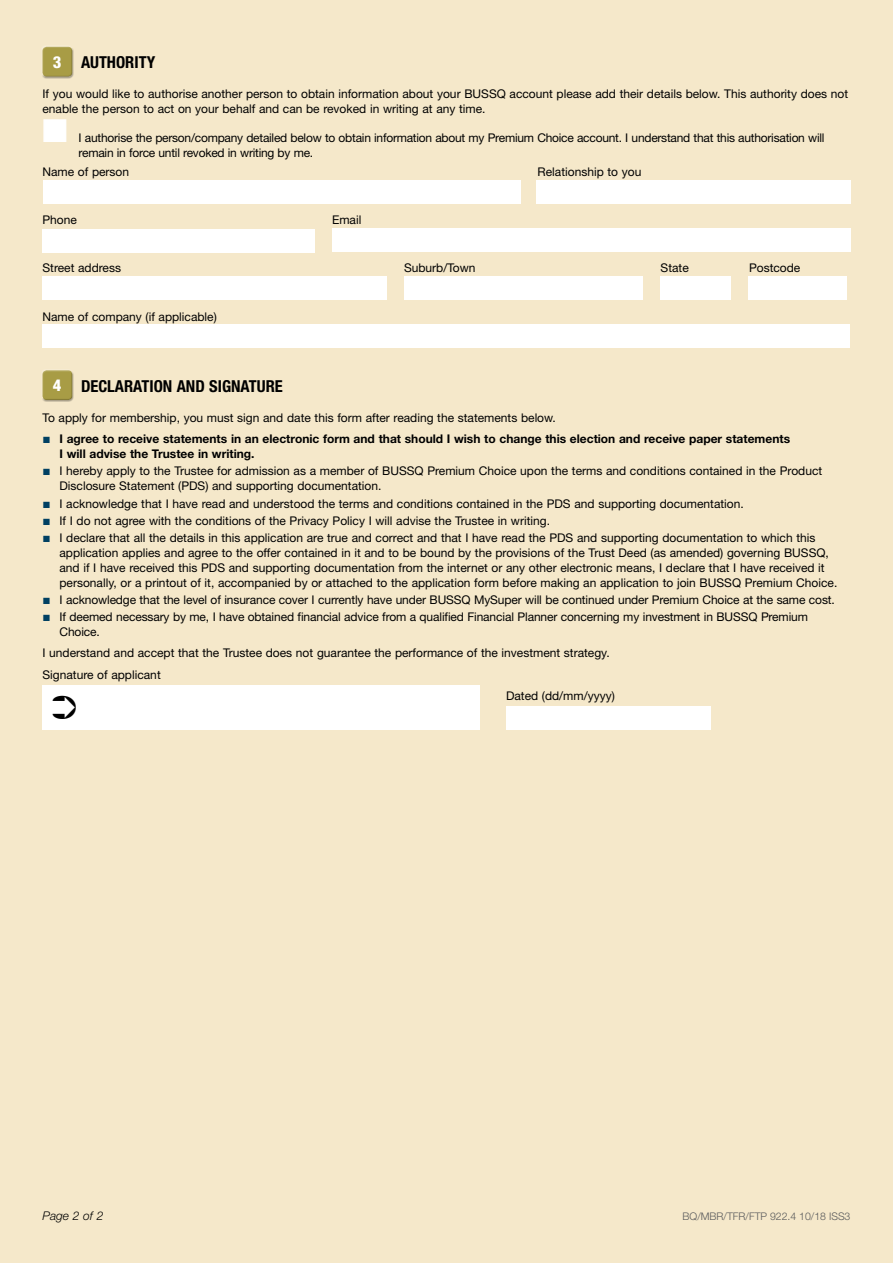
<style>
.page{position:relative;width:893px;height:1263px;background:#f5e8ca}
.page>*{position:absolute;margin:0;border:0;box-sizing:border-box;transform-origin:0 0}
.BUSS_Q__FORM_Hd_2{font:700 condensed 16.5px "Helvetica Neue LT Std";color:#000}
.BUSS_Q__form_Body{font:12px/15px "Helvetica Neue LT Std";color:#000}
.BUSS_Q__form_Body-2{font:12px/15px "Helvetica Neue LT Std";letter-spacing:-.02em;color:#000}
.t1{font:700 12px/15px "Helvetica Neue LT Std";color:#000}
.BUSS_Q__Form_Fields{font:12px "Helvetica Neue LT Std";color:#000}
.FORM_Field_body{font:12px "Helvetica Neue LT Std";color:#000}
.t2{font:italic 300 12px "Helvetica Neue LT Std";color:#000}
.t3{font:300 10.5px "Helvetica Neue LT Std";color:#58595b}
.s1{font-weight:800;color:#fff}
.s2{color:#fff}
.s3{color:#004062}
</style>
<div class="page">
<div style="left:41px;top:46px;width:33px;height:29px;background:#fff;opacity:.3"></div>
<div style="left:41px;top:48px;width:33px;height:31px;background:#000;opacity:.3"></div>
<div style="left:43px;top:180px;width:477px;height:24px;background:#fff"></div>
<div style="left:536px;top:180px;width:315px;height:24px;background:#fff"></div>
<div style="left:43px;top:229px;width:272px;height:23px;background:#fff"></div>
<div style="left:332px;top:228px;width:518px;height:24px;background:#fff"></div>
<div style="left:43px;top:277px;width:344px;height:23px;background:#fff"></div>
<div style="left:405px;top:277px;width:238px;height:23px;background:#fff"></div>
<div style="left:660px;top:277px;width:71px;height:23px;background:#fff"></div>
<div style="left:749px;top:277px;width:98px;height:23px;background:#fff"></div>
<div style="left:43px;top:325px;width:807px;height:23px;background:#fff"></div>
<div style="left:41px;top:369px;width:33px;height:29px;background:#fff;opacity:.3"></div>
<div style="left:41px;top:371px;width:33px;height:31px;background:#000;opacity:.3"></div>
<div style="left:43px;top:685px;width:437px;height:44px;background:#fff"></div>
<div style="left:506px;top:706px;width:204px;height:23px;background:#fff"></div>
<p class="BUSS_Q__FORM_Hd_2" style="left:53px;top:52px;width:104px"><span class="s1">3</span> AUTHORITY</p>
<p class="BUSS_Q__form_Body" style="left:43px;top:86px;width:807px">If you would like to authorise another person to obtain information about your BUSSQ account please add their details below. This authority does not enable the person to act on your behalf and can be revoked in writing at any time.</p>
<p class="BUSS_Q__form_Body-2" style="left:79px;top:130px;width:747px;text-indent:-36px"><span class="s2">■</span> I authorise the person/company detailed below to obtain information about my Premium Choice account. I understand that this authorisation will remain in force until revoked in writing by me.</p>
<p class="BUSS_Q__Form_Fields" style="left:43px;top:165px;width:88px">Name of person</p>
<p class="BUSS_Q__Form_Fields" style="left:538px;top:165px;width:105px">Relationship to you</p>
<p class="BUSS_Q__Form_Fields" style="left:43px;top:213px;width:36px">Phone</p>
<p class="BUSS_Q__Form_Fields" style="left:332px;top:213px;width:31px">Email</p>
<p class="BUSS_Q__Form_Fields" style="left:43px;top:261px;width:80px">Street address</p>
<p class="BUSS_Q__Form_Fields" style="left:404px;top:261px;width:73px">Suburb/Town</p>
<p class="BUSS_Q__Form_Fields" style="left:661px;top:261px;width:30px">State</p>
<p class="BUSS_Q__Form_Fields" style="left:749px;top:261px;width:53px">Postcode</p>
<p class="BUSS_Q__Form_Fields" style="left:43px;top:309px;width:176px">Name of company (if applicable)</p>
<p class="BUSS_Q__FORM_Hd_2" style="left:53px;top:376px;width:231px"><span class="s1">4</span> DECLARATION AND SIGNATURE</p>
<p class="BUSS_Q__form_Body" style="left:43px;top:410px;width:515px">To apply for membership, you must sign and date this form after reading the statements below.</p>
<p class="t1" style="left:60px;top:431px;width:732px;text-indent:-17px"><span class="s3">■</span> I agree to receive statements in an electronic form and that should I wish to change this election and receive paper statements<br>I will advise the Trustee in writing.</p>
<p class="BUSS_Q__form_Body" style="left:60px;top:463px;width:764px;text-indent:-17px"><span class="s3">■</span> I hereby apply to the Trustee for admission as a member of BUSSQ Premium Choice upon the terms and conditions contained in the Product<br>Disclosure Statement (PDS) and supporting documentation.</p>
<p class="BUSS_Q__form_Body" style="left:43px;top:496px;width:702px"><span class="s3">■</span> I acknowledge that I have read and understood the terms and conditions contained in the PDS and supporting documentation.</p>
<p class="BUSS_Q__form_Body" style="left:43px;top:513px;width:509px"><span class="s3">■</span> If I do not agree with the conditions of the Privacy Policy I will advise the Trustee in writing.</p>
<p class="BUSS_Q__form_Body" style="left:60px;top:530px;width:779px;text-indent:-17px"><span class="s3">■</span> I declare that all the details in this application are true and correct and that I have read the PDS and supporting documentation to which this application applies and agree to the offer contained in it and to be bound by the provisions of the Trust Deed (as amended) governing BUSSQ, and if I have received this PDS and supporting documentation from the internet or any other electronic means, I declare that I have received it personally, or a printout of it, accompanied by or attached to the application form before making an application to join BUSSQ Premium Choice.</p>
<p class="BUSS_Q__form_Body" style="left:43px;top:592px;width:793px"><span class="s3">■</span> I acknowledge that the level of insurance cover I currently have under BUSSQ MySuper will be continued under Premium Choice at the same cost.</p>
<p class="BUSS_Q__form_Body" style="left:60px;top:609px;width:750px;text-indent:-17px"><span class="s3">■</span> If deemed necessary by me, I have obtained financial advice from a qualified Financial Planner concerning my investment in BUSSQ Premium<br>Choice.</p>
<p class="BUSS_Q__form_Body" style="left:43px;top:645px;width:569px">I understand and accept that the Trustee does not guarantee the performance of the investment strategy.</p>
<p class="BUSS_Q__form_Body" style="left:43px;top:667px;width:120px">Signature of applicant</p>
<p class="FORM_Field_body" style="left:506px;top:689px;width:110px">Dated (dd/mm/yyyy)</p>
<p class="t2" style="left:43px;top:1209px;width:62px">Page 2 of 2</p>
<p class="t3" style="left:683px;top:1210px;width:169px">BQ/MBR/TFR/FTP 922.4 10/18 ISS3</p>
</div>
